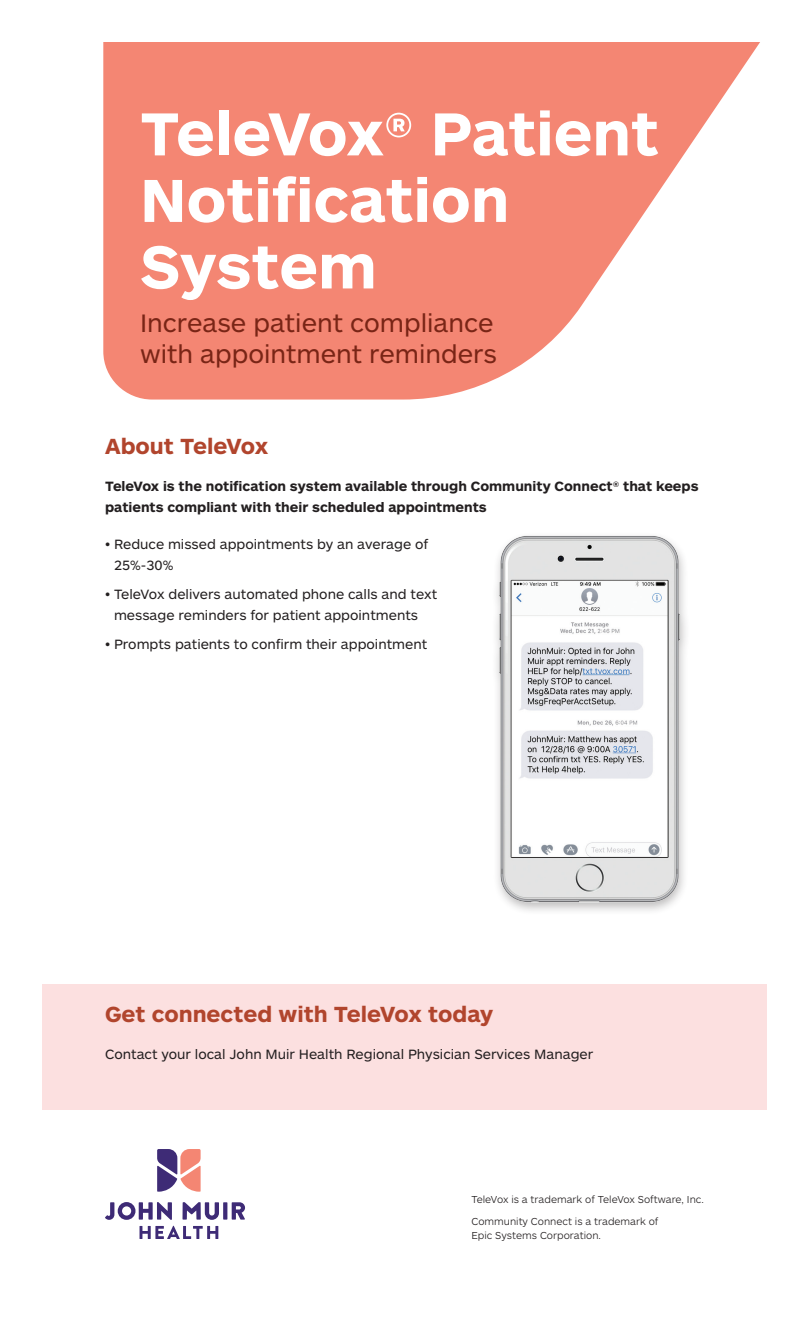
<style>
.page{position:relative;width:809px;height:1344px;background:#fff}
.page>*{position:absolute;margin:0;border:0;box-sizing:border-box;transform-origin:0 0}
.t1{font:700 63px/66.5px "ARS Maquette Pro";color:#fff}
.t2{font:26.25px/31.5px "ARS Maquette Pro";color:#792516}
.t3{font:700 22.75px "ARS Maquette Pro";color:#b1452d}
.t4{font:14px/21px "ARS Maquette Pro";color:#231f20}
.t5{font:700 14px/21px "ARS Maquette Pro";color:#231f20}
.t6{font:300 10.5px/21.9px "ARS Maquette Pro";color:#231f20}
</style>
<div class="page">
<img style="left:496px;top:535px;width:190px;height:376px">
<svg style="left:103px;top:42px;width:657px;height:358px;fill:#f48673"></svg>
<div style="left:42px;top:984px;width:724px;height:126px;background:#fce0e0"></div>
<svg style="left:157px;top:1149px;width:43px;height:43px"></svg>
<svg style="left:139px;top:1226px;width:79px;height:13px"></svg>
<svg style="left:223px;top:1202px;width:4px;height:18px"></svg>
<svg style="left:232px;top:1202px;width:13px;height:18px"></svg>
<svg style="left:182px;top:1202px;width:37px;height:18px"></svg>
<svg style="left:105px;top:1202px;width:67px;height:18px"></svg>
<h1 class="t1" style="left:140px;top:97px;width:520px">TeleVox® Patient<br>Notification<br>System</h1>
<h2 class="t2" style="left:140px;top:306px;width:358px">Increase patient compliance with appointment reminders</h2>
<h3 class="t3" style="left:105px;top:432px;width:165px">About TeleVox</h3>
<p class="t5" style="left:105px;top:475px;width:595px">TeleVox is the notification system available through Community Connect® that keeps patients compliant with their scheduled appointments</p>
<p class="t4" style="left:114px;top:533px;width:316px;text-indent:-9px">• Reduce missed appointments by an average of<br>25%-30%</p>
<p class="t4" style="left:114px;top:583px;width:325px;text-indent:-9px">• TeleVox delivers automated phone calls and text message reminders for patient appointments</p>
<p class="t4" style="left:105px;top:633px;width:323px">• Prompts patients to confirm their appointment</p>
<h3 class="t3" style="left:105px;top:1000px;width:390px">Get connected with TeleVox today</h3>
<p class="t4" style="left:105px;top:1043px;width:489px">Contact your local John Muir Health Regional Physician Services Manager</p>
<p class="t6" style="left:471px;top:1188px;width:234px">TeleVox is a trademark of TeleVox Software, Inc.<br>Community Connect is a trademark of</p>
<p class="t6" style="left:471px;top:1224px;width:131px">Epic Systems Corporation.</p>
</div>
